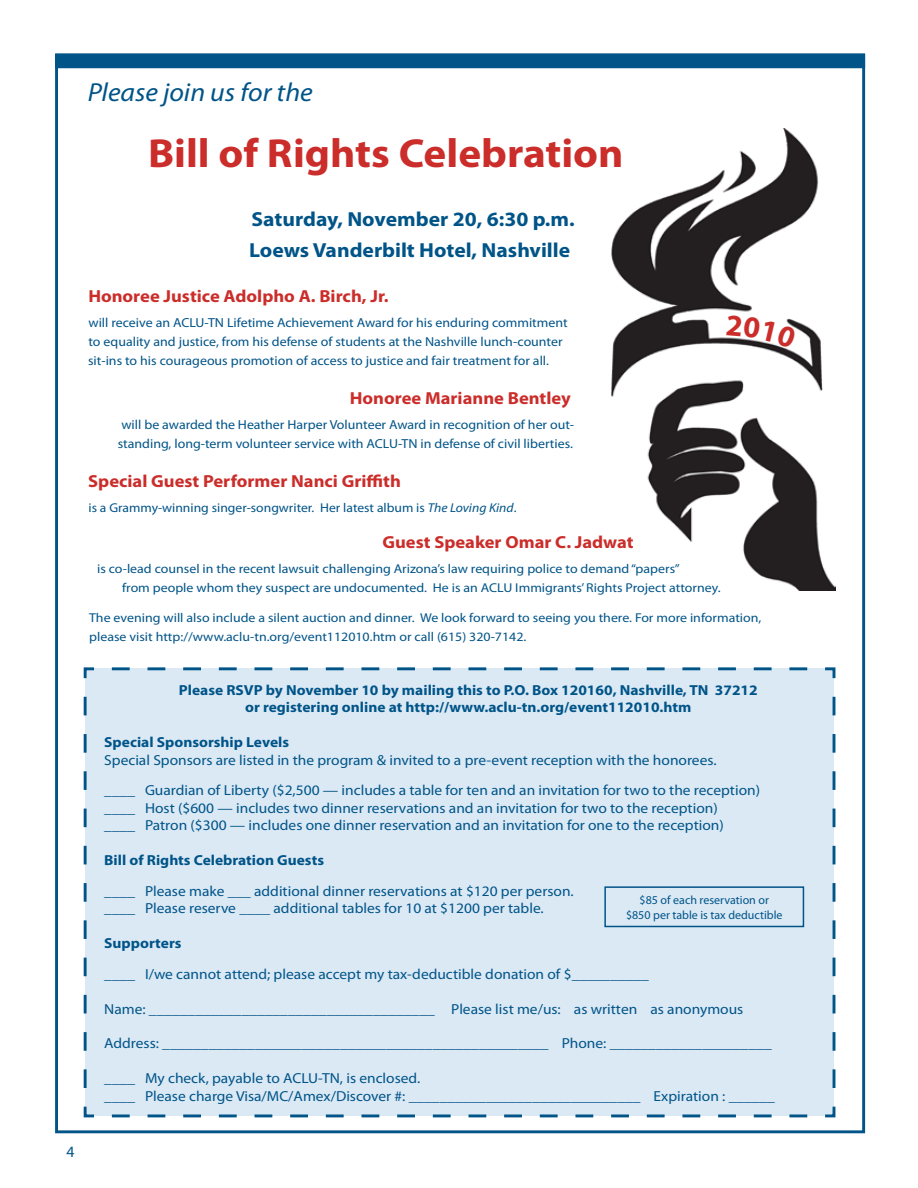
<style>
.page{position:relative;width:918px;height:1188px;background:#fff}
.page>*{position:absolute;margin:0;border:0;box-sizing:border-box;transform-origin:0 0}
.t1{font:700 40.8px "Myriad Pro";color:#cb2d2a;scale:1.06 1}
.t2{font:italic 26.25px "Myriad Pro";color:#005488;scale:1.06 1}
.t3{font:700 20.4px/31.5px "Myriad Pro";color:#005488;scale:1.06 1}
.t4{font:700 17.4px "Myriad Pro";color:#cb2d2a;scale:1.06 1}
.t5{font:15.75px "Myriad Pro";color:#005488}
.t6{font:14.55px/17.4px "Myriad Pro";color:#005488;scale:1.06 1}
.t7{font:700 14.55px/17.4px "Myriad Pro";color:#005488;text-align:center;scale:1.06 1}
.t8{font:13.05px/18.9px "Myriad Pro";color:#005488;scale:1.06 1}
.t9{font:12.9px/18.6px "Myriad Pro";color:#005488;scale:1.08 1}
.t10{font:12.9px "Myriad Pro";color:#005488;scale:1.06 1}
.t11{font:12px/14.4px "Myriad Pro";color:#005488;text-align:center}
.s1{font-style:italic}
</style>
<div class="page">
<div style="left:55px;top:54px;width:810px;height:14px;background:#005488"></div>
<img style="left:611px;top:128px;width:224px;height:463px">
<div style="left:83px;top:667px;width:753px;height:451px;background:#dbe9f5"></div>
<div style="left:604px;top:886px;width:200px;height:41px;border:2px solid #005488"></div>
<svg style="left:726px;top:315px;width:71px;height:33px"></svg>
<h2 class="t2" style="left:88px;top:76px;width:214px">Please join us for the</h2>
<h1 class="t1" style="left:148px;top:127px;width:450px">Bill of Rights Celebration</h1>
<h3 class="t3" style="left:249px;top:202px;width:309px">Saturday, November 20, 6:30 p.m.<br>Loews Vanderbilt Hotel, Nashville</h3>
<p class="t4" style="left:88px;top:285px;width:285px">Honoree Justice Adolpho A. Birch, Jr.</p>
<p class="t8" style="left:88px;top:313px;width:454px">will receive an ACLU-TN Lifetime Achievement Award for his enduring commitment to equality and justice, from his defense of students at the Nashville lunch-counter sit-ins to his courageous promotion of access to justice and fair treatment for all.</p>
<p class="t4" style="left:350px;top:387px;width:210px">Honoree Marianne Bentley</p>
<p class="t8" style="left:118px;top:415px;width:432px">will be awarded the Heather Harper Volunteer Award in recognition of her out&shy;standing, long-term volunteer service with ACLU-TN in defense of civil liberties.</p>
<p class="t4" style="left:88px;top:470px;width:297px">Special Guest Performer Nanci Griffith</p>
<p class="t10" style="left:89px;top:500px;width:405px">is a Grammy-winning singer-songwriter. Her latest album is <span class="s1">The Loving Kind</span>.</p>
<p class="t4" style="left:382px;top:531px;width:239px">Guest Speaker Omar C. Jadwat</p>
<p class="t9" style="left:122px;top:559px;width:556px;text-indent:-25px">is co-lead counsel in the recent lawsuit challenging Arizona’s law requiring police to demand “papers”<br>from people whom they suspect are undocumented. He is an ACLU Immigrants’ Rights Project attorney.</p>
<p class="t9" style="left:89px;top:608px;width:624px">The evening will also include a silent auction and dinner. We look forward to seeing you there. For more information, please visit http://www.aclu-tn.org/event112010.htm or call (615) 320-7142.</p>
<p class="t7" style="left:179px;top:681px;width:548px">Please RSVP by November 10 by mailing this to P.O. Box 120160, Nashville, TN 37212 or registering online at http://www.aclu-tn.org/event112010.htm</p>
<p class="t7" style="left:104px;top:733px;width:176px">Special Sponsorship Levels</p>
<p class="t6" style="left:104px;top:744px;width:620px;line-height:30.6px">Special Sponsors are listed in the program &amp; invited to a pre-event reception with the honorees.<br>____ Guardian of Liberty ($2,500 — includes a table for ten and an invitation for two to the reception)</p>
<p class="t6" style="left:104px;top:799px;width:586px">____ Host ($600 — includes two dinner reservations and an invitation for two to the reception) ____ Patron ($300 — includes one dinner reservation and an invitation for one to the reception)</p>
<p class="t7" style="left:104px;top:851px;width:209px">Bill of Rights Celebration Guests</p>
<p class="t6" style="left:104px;top:882px;width:444px">____ Please make ___ additional dinner reservations at $120 per person. ____ Please reserve ____ additional tables for 10 at $1200 per table.</p>
<p class="t7" style="left:104px;top:934px;width:74px">Supporters</p>
<p class="t6" style="left:104px;top:965px;width:515px">____ I/we cannot attend; please accept my tax-deductible donation of $__________</p>
<p class="t6" style="left:104px;top:1000px;width:604px">Name: _____________________________________ Please list me/us: as written as anonymous</p>
<p class="t6" style="left:104px;top:1035px;width:631px">Address: __________________________________________________ Phone: _____________________</p>
<p class="t6" style="left:104px;top:1070px;width:634px">____ My check, payable to ACLU-TN, is enclosed.<br>____ Please charge Visa/MC/Amex/Discover #: ______________________________ Expiration : ______</p>
<p class="t11" style="left:626px;top:893px;width:158px">$85 of each reservation or $850 per table is tax deductible</p>
<p class="t5" style="left:67px;top:1142px;width:10px">4</p>
</div>
